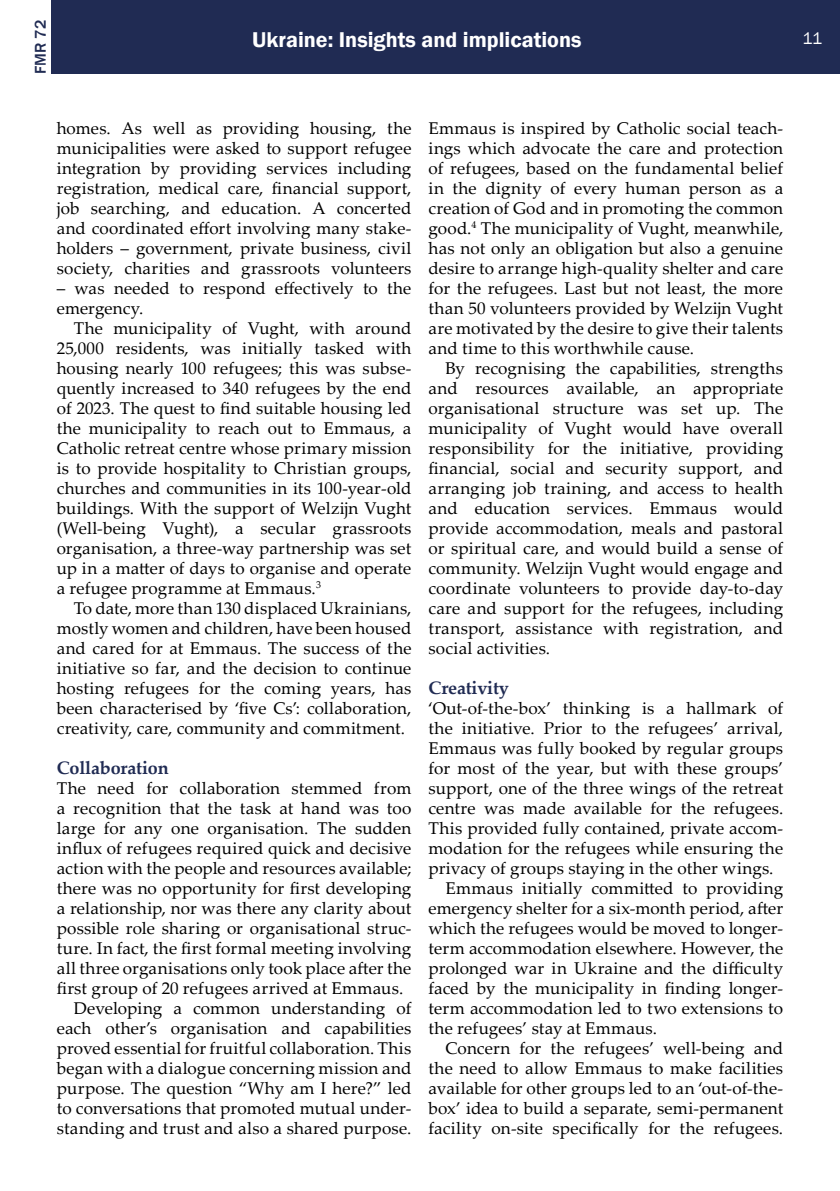
<style>
.page{position:relative;width:840px;height:1191px;background:#fff}
.page>*{position:absolute;margin:0;border:0;box-sizing:border-box;transform-origin:0 0}
.t1{font:600 22px "Franklin Gothic";color:#fff}
.t2{font:700 18px "Palatino Linotype";letter-spacing:-.01em;color:#202b53}
.t3{font:17px/20px "Palatino Linotype";letter-spacing:.01em;color:#000;text-align:justify}
.t4{font:17px "Franklin Gothic";color:#fff}
.t5{font:500 16px "Franklin Gothic";color:#202b53}
</style>
<div class="page">
<div style="left:51px;top:0;width:788px;height:74px;background:#202b53"></div>
<p class="t5" style="left:31px;top:74px;width:55px;rotate:-90deg">FMR 72</p>
<p class="t1" style="left:252px;top:27px;width:330px">Ukraine: Insights and implications</p>
<p class="t4" style="left:801px;top:27px;width:21px">11</p>
<p class="t3" style="left:57px;top:117px;width:356px">homes. As well as providing housing, the municipalities were asked to support refugee integration by providing services including registration, medical care, financial support, job searching, and education. A concerted and coordinated effort involving many stake&shy;holders – government, private business, civil society, charities and grassroots volunteers</p>
<p class="t3" style="left:57px;top:277px;width:356px">– was needed to respond effectively to the emergency.</p>
<p class="t3" style="left:57px;top:317px;width:356px;text-indent:17px">The municipality of Vught, with around 25,000 residents, was initially tasked with housing nearly 100 refugees; this was subse&shy;quently increased to 340 refugees by the end of 2023. The quest to find suitable housing led the municipality to reach out to Emmaus, a Catholic retreat centre whose primary mission is to provide hospitality to Christian groups, churches and communities in its 100-year-old buildings. With the support of Welzijn Vught (Well-being Vught), a secular grassroots organisation, a three-way partnership was set up in a matter of days to organise and operate a refugee programme at Emmaus.<sup>3</sup></p>
<p class="t3" style="left:57px;top:597px;width:356px;text-indent:17px">To date, more than 130 displaced Ukrainians, mostly women and children, have been housed and cared for at Emmaus. The success of the initiative so far, and the decision to continue hosting refugees for the coming years, has been characterised by ‘five Cs’: collaboration, creativity, care, community and commitment.</p>
<p class="t2" style="left:57px;top:755px;width:113px">Collaboration</p>
<p class="t3" style="left:57px;top:777px;width:356px">The need for collaboration stemmed from</p>
<p class="t3" style="left:57px;top:797px;width:356px">a recognition that the task at hand was too</p>
<p class="t3" style="left:57px;top:817px;width:356px">large for any one organisation. The sudden</p>
<p class="t3" style="left:57px;top:837px;width:356px">influx of refugees required quick and decisive</p>
<p class="t3" style="left:57px;top:857px;width:356px">action with the people and resources available;</p>
<p class="t3" style="left:57px;top:877px;width:356px">there was no opportunity for first developing</p>
<p class="t3" style="left:57px;top:897px;width:356px">a relationship, nor was there any clarity about</p>
<p class="t3" style="left:57px;top:917px;width:356px">possible role sharing or organisational struc-</p>
<p class="t3" style="left:57px;top:937px;width:356px">ture. In fact, the first formal meeting involving</p>
<p class="t3" style="left:57px;top:957px;width:356px">all three organisations only took place after the</p>
<p class="t3" style="left:57px;top:977px;width:348px">first group of 20 refugees arrived at Emmaus.</p>
<p class="t3" style="left:74px;top:997px;width:339px">Developing a common understanding of</p>
<p class="t3" style="left:57px;top:1017px;width:356px">each other’s organisation and capabilities</p>
<p class="t3" style="left:57px;top:1037px;width:356px">proved essential for fruitful collaboration. This</p>
<p class="t3" style="left:57px;top:1057px;width:356px">began with a dialogue concerning mission and</p>
<p class="t3" style="left:57px;top:1077px;width:356px">purpose. The question “Why am I here?” led</p>
<p class="t3" style="left:57px;top:1097px;width:356px">to conversations that promoted mutual under-</p>
<p class="t3" style="left:57px;top:1117px;width:356px">standing and trust and also a shared purpose.</p>
<p class="t3" style="left:428px;top:117px;width:356px">Emmaus is inspired by Catholic social teach&shy;ings which advocate the care and protection of refugees, based on the fundamental belief in the dignity of every human person as a creation of God and in promoting the common good.<sup>4</sup> The municipality of Vught, meanwhile, has not only an obligation but also a genuine desire to arrange high-quality shelter and care for the refugees. Last but not least, the more than 50 volunteers provided by Welzijn Vught are motivated by the desire to give their talents and time to this worthwhile cause.</p>
<p class="t3" style="left:428px;top:357px;width:356px;text-indent:17px">By recognising the capabilities, strengths and resources available, an appropriate organisational structure was set up. The municipality of Vught would have overall responsibility for the initiative, providing financial, social and security support, and arranging job training, and access to health and education services. Emmaus would provide accommodation, meals and pastoral or spiritual care, and would build a sense of community. Welzijn Vught would engage and coordinate volunteers to provide day-to-day care and support for the refugees, including transport, assistance with registration, and social activities.</p>
<p class="t2" style="left:428px;top:675px;width:82px">Creativity</p>
<p class="t3" style="left:428px;top:697px;width:356px">‘Out-of-the-box’ thinking is a hallmark of</p>
<p class="t3" style="left:428px;top:717px;width:356px">the initiative. Prior to the refugees’ arrival,</p>
<p class="t3" style="left:428px;top:737px;width:356px">Emmaus was fully booked by regular groups</p>
<p class="t3" style="left:428px;top:757px;width:356px">for most of the year, but with these groups’</p>
<p class="t3" style="left:428px;top:777px;width:356px">support, one of the three wings of the retreat</p>
<p class="t3" style="left:428px;top:797px;width:356px">centre was made available for the refugees.</p>
<p class="t3" style="left:428px;top:817px;width:356px">This provided fully contained, private accom-</p>
<p class="t3" style="left:428px;top:837px;width:356px">modation for the refugees while ensuring the</p>
<p class="t3" style="left:428px;top:857px;width:346px">privacy of groups staying in the other wings.</p>
<p class="t3" style="left:445px;top:877px;width:339px">Emmaus initially committed to providing</p>
<p class="t3" style="left:428px;top:897px;width:356px">emergency shelter for a six-month period, after</p>
<p class="t3" style="left:428px;top:917px;width:356px">which the refugees would be moved to longer-</p>
<p class="t3" style="left:428px;top:937px;width:356px">term accommodation elsewhere. However, the</p>
<p class="t3" style="left:428px;top:957px;width:356px">prolonged war in Ukraine and the difficulty</p>
<p class="t3" style="left:428px;top:977px;width:356px">faced by the municipality in finding longer-</p>
<p class="t3" style="left:428px;top:997px;width:356px">term accommodation led to two extensions to</p>
<p class="t3" style="left:428px;top:1017px;width:230px">the refugees’ stay at Emmaus.</p>
<p class="t3" style="left:445px;top:1037px;width:339px">Concern for the refugees’ well-being and</p>
<p class="t3" style="left:428px;top:1057px;width:356px">the need to allow Emmaus to make facilities</p>
<p class="t3" style="left:428px;top:1077px;width:356px">available for other groups led to an ‘out-of-the-</p>
<p class="t3" style="left:428px;top:1097px;width:356px">box’ idea to build a separate, semi-permanent</p>
<p class="t3" style="left:428px;top:1117px;width:356px">facility on-site specifically for the refugees.</p>
</div>
